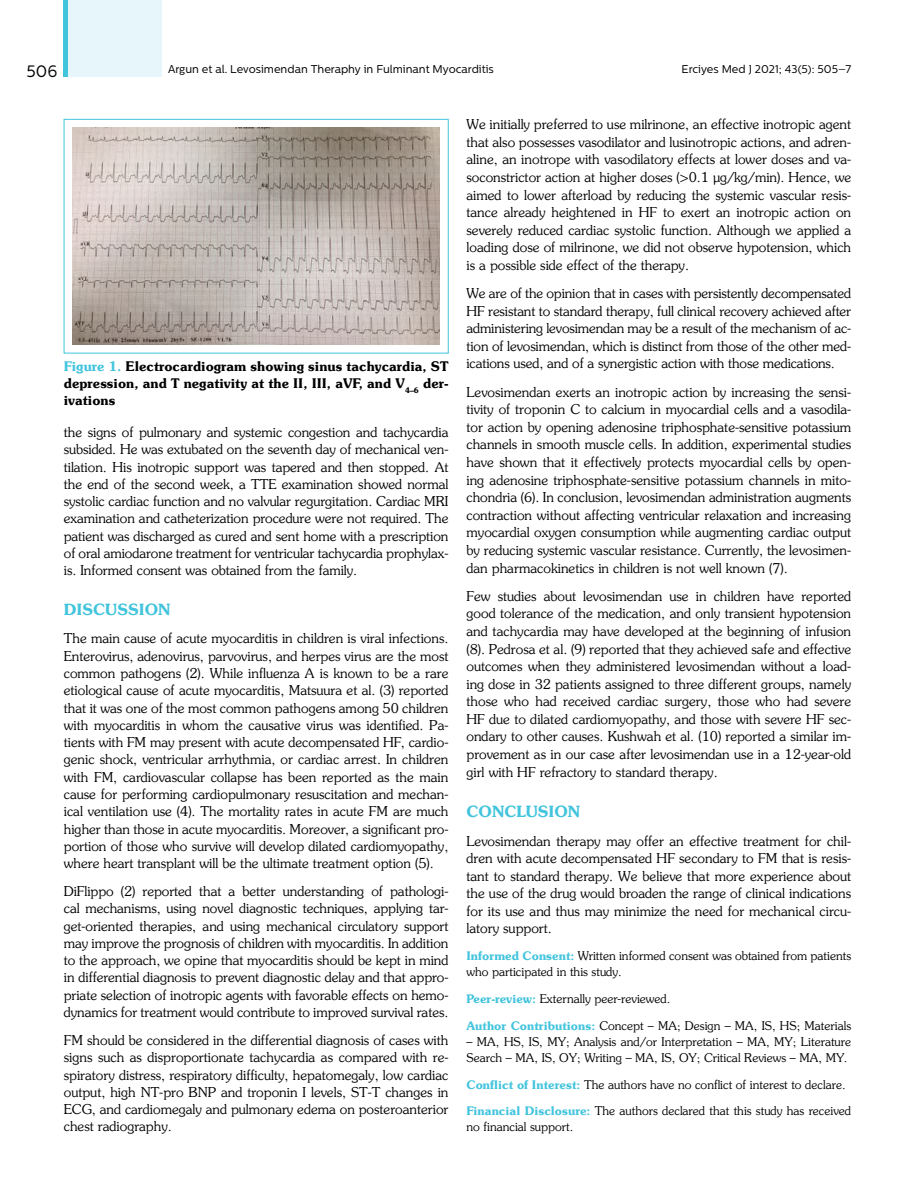
<style>
.page{position:relative;width:915px;height:1191px;background:#fff}
.page>*{position:absolute;margin:0;border:0;box-sizing:border-box;transform-origin:0 0}
.t1{font:16.5px "Centrale Sans";color:#000}
.t2{font:700 15.75px "Souvenir";color:#42c4dd}
.t3{font:13.5px/17.5px "Souvenir";color:#000;text-align:justify}
.t4{font:700 13.5px/17.2px "Souvenir";color:#000;text-align:justify}
.t5{font:12px/16px "Souvenir";color:#000}
.t6{font:11.25px "Centrale Sans";color:#000}
.s1{color:#42c4dd}
.s2{font-weight:700;color:#42c4dd}
</style>
<div class="page">
<div style="left:64px;top:0;width:98px;height:77px;background:#e7f6fa"></div>
<hr style="left:64px;top:0;width:4px;height:77px;background:#42c4dd">
<div style="left:64px;top:119px;width:384px;height:234px;border:1px solid #42c4dd"></div>
<img style="left:72px;top:128px;width:368px;height:217px">
<p class="t1" style="left:26px;top:61px;width:32px">506</p>
<p class="t6" style="left:168px;top:62px;width:327px">Argun et al. Levosimendan Theraphy in Fulminant Myocarditis</p>
<p class="t6" style="left:681px;top:62px;width:171px">Erciyes Med J 2021; 43(5): 505–7</p>
<p class="t4" style="left:64px;top:357px;width:386px"><span class="s1">Figure 1.</span> Electrocardiogram showing sinus tachycardia, ST depression, and T negativity at the II, III, aVF, and V<sub>4–6</sub> der&shy;ivations</p>
<p class="t3" style="left:64px;top:423px;width:386px">the signs of pulmonary and systemic congestion and tachycardia subsided. He was extubated on the seventh day of mechanical ven&shy;tilation. His inotropic support was tapered and then stopped. At the end of the second week, a TTE examination showed normal systolic cardiac function and no valvular regurgitation. Cardiac MRI examination and catheterization procedure were not required. The patient was discharged as cured and sent home with a prescription of oral amiodarone treatment for ventricular tachycardia prophylax&shy;is. Informed consent was obtained from the family.</p>
<p class="t2" style="left:64px;top:600px;width:108px">DISCUSSION</p>
<p class="t3" style="left:64px;top:630px;width:386px">The main cause of acute myocarditis in children is viral infections.<br>Enterovirus, adenovirus, parvovirus, and herpes virus are the most common pathogens (2). While influenza A is known to be a rare etiological cause of acute myocarditis, Matsuura et al. (3) reported that it was one of the most common pathogens among 50 children with myocarditis in whom the causative virus was identified. Pa&shy;tients with FM may present with acute decompensated HF, cardio&shy;genic shock, ventricular arrhythmia, or cardiac arrest. In children with FM, cardiovascular collapse has been reported as the main cause for performing cardiopulmonary resuscitation and mechan&shy;ical ventilation use (4). The mortality rates in acute FM are much higher than those in acute myocarditis. Moreover, a significant pro&shy;portion of those who survive will develop dilated cardiomyopathy, where heart transplant will be the ultimate treatment option (5).</p>
<p class="t3" style="left:64px;top:882px;width:386px">DiFlippo (2) reported that a better understanding of pathologi&shy;cal mechanisms, using novel diagnostic techniques, applying tar&shy;get-oriented therapies, and using mechanical circulatory support may improve the prognosis of children with myocarditis. In addition to the approach, we opine that myocarditis should be kept in mind in differential diagnosis to prevent diagnostic delay and that appro&shy;priate selection of inotropic agents with favorable effects on hemo&shy;dynamics for treatment would contribute to improved survival rates.</p>
<p class="t3" style="left:64px;top:1031px;width:386px">FM should be considered in the differential diagnosis of cases with signs such as disproportionate tachycardia as compared with re&shy;spiratory distress, respiratory difficulty, hepatomegaly, low cardiac output, high NT-pro BNP and troponin I levels, ST-T changes in ECG, and cardiomegaly and pulmonary edema on posteroanterior chest radiography.</p>
<p class="t3" style="left:466px;top:116px;width:386px">We initially preferred to use milrinone, an effective inotropic agent that also possesses vasodilator and lusinotropic actions, and adren&shy;aline, an inotrope with vasodilatory effects at lower doses and va&shy;soconstrictor action at higher doses (&gt;0.1 µg/kg/min). Hence, we aimed to lower afterload by reducing the systemic vascular resis&shy;tance already heightened in HF to exert an inotropic action on severely reduced cardiac systolic function. Although we applied a loading dose of milrinone, we did not observe hypotension, which is a possible side effect of the therapy.</p>
<p class="t3" style="left:466px;top:284px;width:386px">We are of the opinion that in cases with persistently decompensated HF resistant to standard therapy, full clinical recovery achieved after administering levosimendan may be a result of the mechanism of ac&shy;tion of levosimendan, which is distinct from those of the other med&shy;ications used, and of a synergistic action with those medications.</p>
<p class="t3" style="left:466px;top:383px;width:386px">Levosimendan exerts an inotropic action by increasing the sensi&shy;tivity of troponin C to calcium in myocardial cells and a vasodila&shy;tor action by opening adenosine triphosphate-sensitive potassium channels in smooth muscle cells. In addition, experimental studies have shown that it effectively protects myocardial cells by open&shy;ing adenosine triphosphate-sensitive potassium channels in mito&shy;chondria (6). In conclusion, levosimendan administration augments contraction without affecting ventricular relaxation and increasing myocardial oxygen consumption while augmenting cardiac output by reducing systemic vascular resistance. Currently, the levosimen&shy;dan pharmacokinetics in children is not well known (7).</p>
<p class="t3" style="left:466px;top:587px;width:386px">Few studies about levosimendan use in children have reported good tolerance of the medication, and only transient hypotension and tachycardia may have developed at the beginning of infusion (8). Pedrosa et al. (9) reported that they achieved safe and effective outcomes when they administered levosimendan without a load&shy;ing dose in 32 patients assigned to three different groups, namely those who had received cardiac surgery, those who had severe HF due to dilated cardiomyopathy, and those with severe HF sec&shy;ondary to other causes. Kushwah et al. (10) reported a similar im&shy;provement as in our case after levosimendan use in a 12-year-old girl with HF refractory to standard therapy.</p>
<p class="t2" style="left:466px;top:802px;width:115px">CONCLUSION</p>
<p class="t3" style="left:466px;top:832px;width:386px">Levosimendan therapy may offer an effective treatment for chil&shy;dren with acute decompensated HF secondary to FM that is resis&shy;tant to standard therapy. We believe that more experience about the use of the drug would broaden the range of clinical indications for its use and thus may minimize the need for mechanical circu&shy;latory support.</p>
<p class="t5" style="left:466px;top:947px;width:386px"><span class="s2">Informed Consent:</span> Written informed consent was obtained from patients who participated in this study.</p>
<p class="t5" style="left:466px;top:990px;width:205px"><span class="s2">Peer-review:</span> Externally peer-reviewed.</p>
<p class="t5" style="left:466px;top:1017px;width:386px"><span class="s2">Author Contributions:</span> Concept – MA; Design – MA, IS, HS; Materials</p>
<p class="t5" style="left:466px;top:1033px;width:386px">– MA, HS, IS, MY; Analysis and/or Interpretation – MA, MY; Literature<br>Search – MA, IS, OY; Writing – MA, IS, OY; Critical Reviews – MA, MY.</p>
<p class="t5" style="left:466px;top:1076px;width:380px"><span class="s2">Conflict of Interest:</span> The authors have no conflict of interest to declare.</p>
<p class="t5" style="left:466px;top:1103px;width:386px"><span class="s2">Financial Disclosure:</span> The authors declared that this study has received no financial support.</p>
</div>
